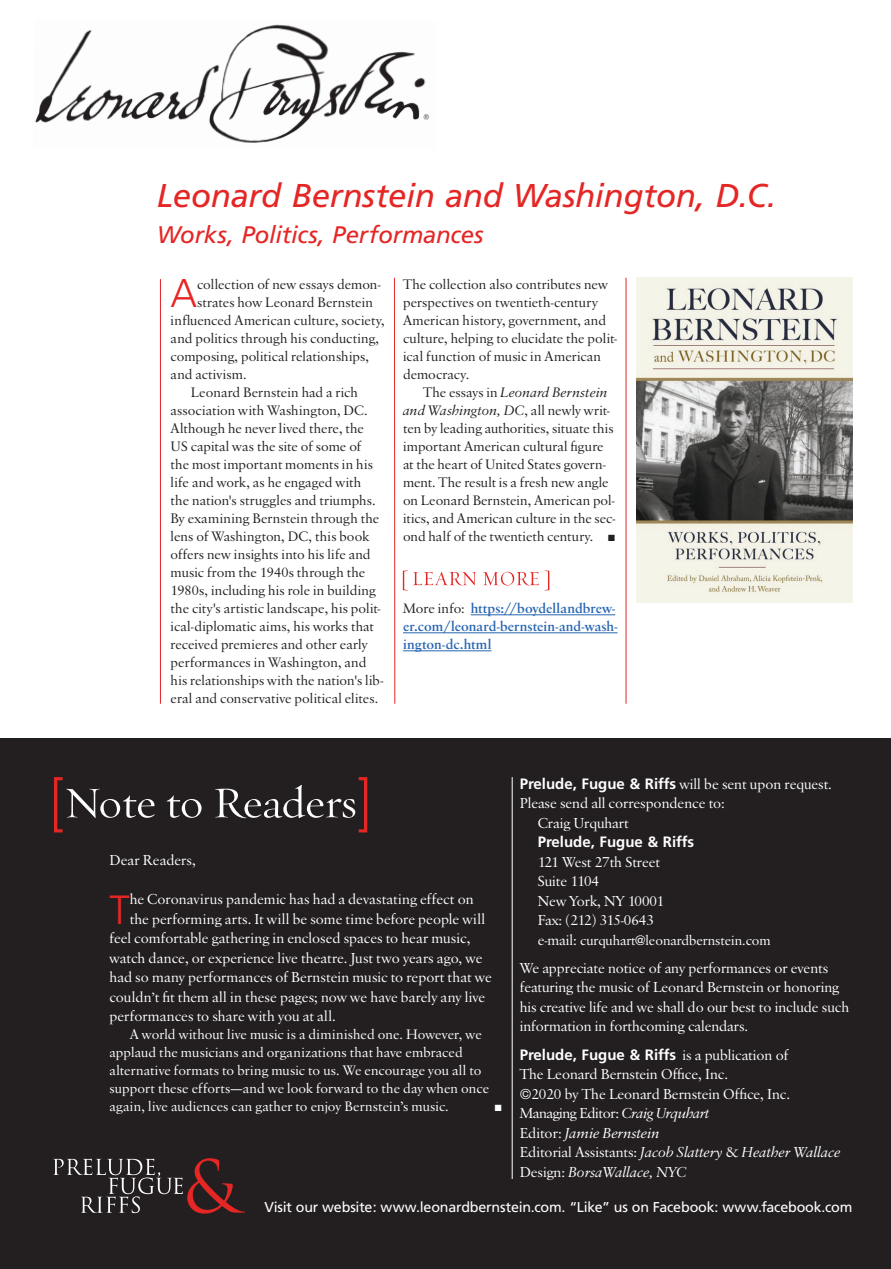
<style>
.page{position:relative;width:891px;height:1269px;background:#fff}
.page>*{position:absolute;margin:0;border:0;box-sizing:border-box;transform-origin:0 0}
.body_1{font:300 40.8px "Frutiger";color:#e42625}
.body_1-2{font:300 40.05px "Frutiger";color:#e42625}
.HEADLINE_1{font:italic 33px "Frutiger";letter-spacing:-.01em;color:#e42625}
.HEADLINE_1-2{font:italic 24px "Frutiger";letter-spacing:-.005em;color:#e42625}
.body_1-3{font:15px/19.5px "Sabon Rmn";color:#fff}
.body_1-4{font:15px/19.5px "Sabon Itl";color:#fff}
.body_1-5{font:15px "Sabon Rmn";letter-spacing:-.025em;color:#fff}
.body_1-6{font:14.25px/18px "Sabon Rmn";letter-spacing:.005em;color:#231f20}
.BODY_1{font:14.25px/18px "Sabon Rmn";letter-spacing:.01em;color:#fff}
.body_1-7{font:14.25px/18px "Sabon Bld";letter-spacing:.005em;color:#2865b1}
.body_1-8{font:14.25px "Frutiger";letter-spacing:-.01em;color:#fff}
.body_1-9{font:14.25px "Sabon Rmn";color:#fff}
.BODY_1-2{font:9px "Zapf Dingbats ITC";color:#fff}
.s1{font-family:"Sabon Itl"}
.s2{font-family:"Sabon Rmn";color:#231f20}
.s3{font-family:"Sabon LT Pro";font-size:13.5px}
.s4{font-family:"Frutiger";font-weight:700}
.s5{font-size:15px}
.s6{font-family:"Sabon Rmn"}
</style>
<div class="page">
<img style="left:35px;top:24px;width:394px;height:119px">
<img style="left:636px;top:278px;width:217px;height:324px">
<hr style="left:160px;top:279px;width:1px;height:425px;background:#e42625">
<hr style="left:394px;top:278px;width:1px;height:426px;background:#e42625">
<hr style="left:626px;top:278px;width:1px;height:426px;background:#e42625">
<hr style="left:471px;top:615px;width:144px;height:1px;background:#2865b1">
<hr style="left:403px;top:633px;width:215px;height:1px;background:#2865b1">
<hr style="left:403px;top:651px;width:88px;height:1px;background:#2865b1">
<svg style="left:403px;top:570px;width:74px;height:21px"></svg>
<svg style="left:483px;top:570px;width:66px;height:21px"></svg>
<div style="left:0;top:738px;width:891px;height:531px;background:#231f20"></div>
<svg style="left:53px;top:1158px;width:192px;height:56px"></svg>
<hr style="left:512px;top:777px;width:1px;height:402px;background:#fff">
<svg style="left:54px;top:777px;width:101px;height:55px"></svg>
<svg style="left:167px;top:795px;width:35px;height:23px"></svg>
<svg style="left:215px;top:777px;width:152px;height:55px"></svg>
<p class="HEADLINE_1" style="left:157px;top:176px;width:621px">Leonard Bernstein and Washington, D.C.</p>
<p class="HEADLINE_1-2" style="left:157px;top:221px;width:328px">Works, Politics, Performances</p>
<p class="body_1-2" style="left:171px;top:271px;width:28px">A</p>
<p class="body_1-6" style="left:197px;top:277px;width:185px">collection of new essays demon-</p>
<p class="body_1-6" style="left:403px;top:277px;width:216px">The collection also contributes new perspectives on twentieth-century<br>American history, government, and culture, helping to elucidate the polit&shy;ical function of music in American democracy.</p>
<p class="body_1-6" style="left:403px;top:385px;width:214px;text-indent:20px">The essays in <span class="s1">Leonard Bernstein and Washington, DC</span>, all newly writ&shy;ten by leading authorities, situate this important American cultural figure at the heart of United States govern&shy;ment. The result is a fresh new angle on Leonard Bernstein, American pol&shy;itics, and American culture in the sec&shy;ond half of the twentieth century. ■</p>
<p class="body_1-6" style="left:197px;top:295px;width:177px">strates how Leonard Bernstein</p>
<p class="body_1-6" style="left:171px;top:313px;width:216px">influenced American culture, society,</p>
<p class="body_1-6" style="left:171px;top:331px;width:210px">and politics through his conducting,</p>
<p class="body_1-6" style="left:171px;top:349px;width:200px">composing, political relationships,</p>
<p class="body_1-6" style="left:171px;top:367px;width:78px">and activism.</p>
<p class="body_1-6" style="left:171px;top:385px;width:214px;text-indent:20px">Leonard Bernstein had a rich association with Washington, DC.<br>Although he never lived there, the US capital was the site of some of<br>the most important moments in his life and work, as he engaged with<br>the nation's struggles and triumphs.<br>By examining Bernstein through the lens of Washington, DC, this book offers new insights into his life and music from the 1940s through the 1980s, including his role in building the city's artistic landscape, his polit&shy;ical-diplomatic aims, his works that received premieres and other early performances in Washington, and his relationships with the nation's lib&shy;eral and conservative political elites.</p>
<p class="body_1-7" style="left:403px;top:601px;width:216px"><span class="s2">More info:</span> https://boydellandbrew&shy;er.com/leonard-bernstein-and-wash&shy;ington-dc.html</p>
<p class="body_1-3" style="left:109px;top:852px;width:88px">Dear Readers,</p>
<p class="body_1" style="left:109px;top:887px;width:22px">T</p>
<p class="body_1-3" style="left:130px;top:891px;width:345px">he Coronavirus pandemic has had a devastating effect on</p>
<p class="body_1-3" style="left:130px;top:910px;width:357px">the performing arts. It will be some time before people will</p>
<p class="body_1-3" style="left:109px;top:930px;width:362px">feel comfortable gathering in enclosed spaces to hear music,</p>
<p class="body_1-3" style="left:109px;top:949px;width:375px">watch dance, or experience live theatre. Just two years ago, we</p>
<p class="body_1-3" style="left:109px;top:969px;width:384px">had so many performances of Bernstein music to report that we</p>
<p class="body_1-3" style="left:109px;top:988px;width:377px">couldn<span class="s3">’</span>t fit them all in these pages; now we have barely any live</p>
<p class="body_1-3" style="left:109px;top:1008px;width:228px">performances to share with you at all.</p>
<p class="BODY_1" style="left:109px;top:1027px;width:381px;text-indent:20px">A world without live music is a diminished one. However, we applaud the musicians and organizations that have embraced alternative formats to bring music to us. We encourage you all to support these efforts<span class="s3">—</span>and we look forward to the day when once again, live audiences can gather to enjoy Bernstein<span class="s3">’</span>s music.</p>
<p class="BODY_1-2" style="left:495px;top:1104px;width:8px">■</p>
<p class="body_1-3" style="left:520px;top:775px;width:314px"><span class="s4">Prelude, Fugue &amp; Riffs</span> will be sent upon request.<br>Please send all correspondence to:</p>
<p class="body_1-3" style="left:538px;top:814px;width:158px">Craig Urquhart<br><span class="s4">Prelude, Fugue &amp; Riffs<br></span>121 West 27th Street<br>Suite 1104<br>New York, NY 10001<br>Fax: (212) 315-0643</p>
<p class="body_1-9" style="left:538px;top:931px;width:234px"><span class="s5">e-mail:</span> curquhart@leonardbernstein.com</p>
<p class="body_1-3" style="left:520px;top:959px;width:331px">We appreciate notice of any performances or events featuring the music of Leonard Bernstein or honoring his creative life and we shall do our best to include such information in forthcoming calendars.</p>
<p class="body_1-3" style="left:520px;top:1046px;width:270px"><span class="s4">Prelude, Fugue &amp; Riffs</span> is a publication of<br>The Leonard Bernstein Office, Inc.</p>
<p class="body_1-3" style="left:520px;top:1085px;width:272px">©2020 by The Leonard Bernstein Office, Inc.</p>
<p class="body_1-5" style="left:520px;top:1103px;width:191px">Managing Editor: <span class="s1">Craig Urquhart</span></p>
<p class="body_1-4" style="left:520px;top:1124px;width:322px"><span class="s6">Editor:</span> Jamie Bernstein<br><span class="s6">Editorial Assistants:</span> Jacob Slattery <span class="s6">&amp;</span> Heather Wallace</p>
<p class="body_1-4" style="left:520px;top:1163px;width:168px"><span class="s6">Design:</span> BorsaWallace, NYC</p>
<p class="body_1-8" style="left:264px;top:1199px;width:590px">Visit our website: www.leonardbernstein.com. “Like” us on Facebook: www.facebook.com</p>
</div>
